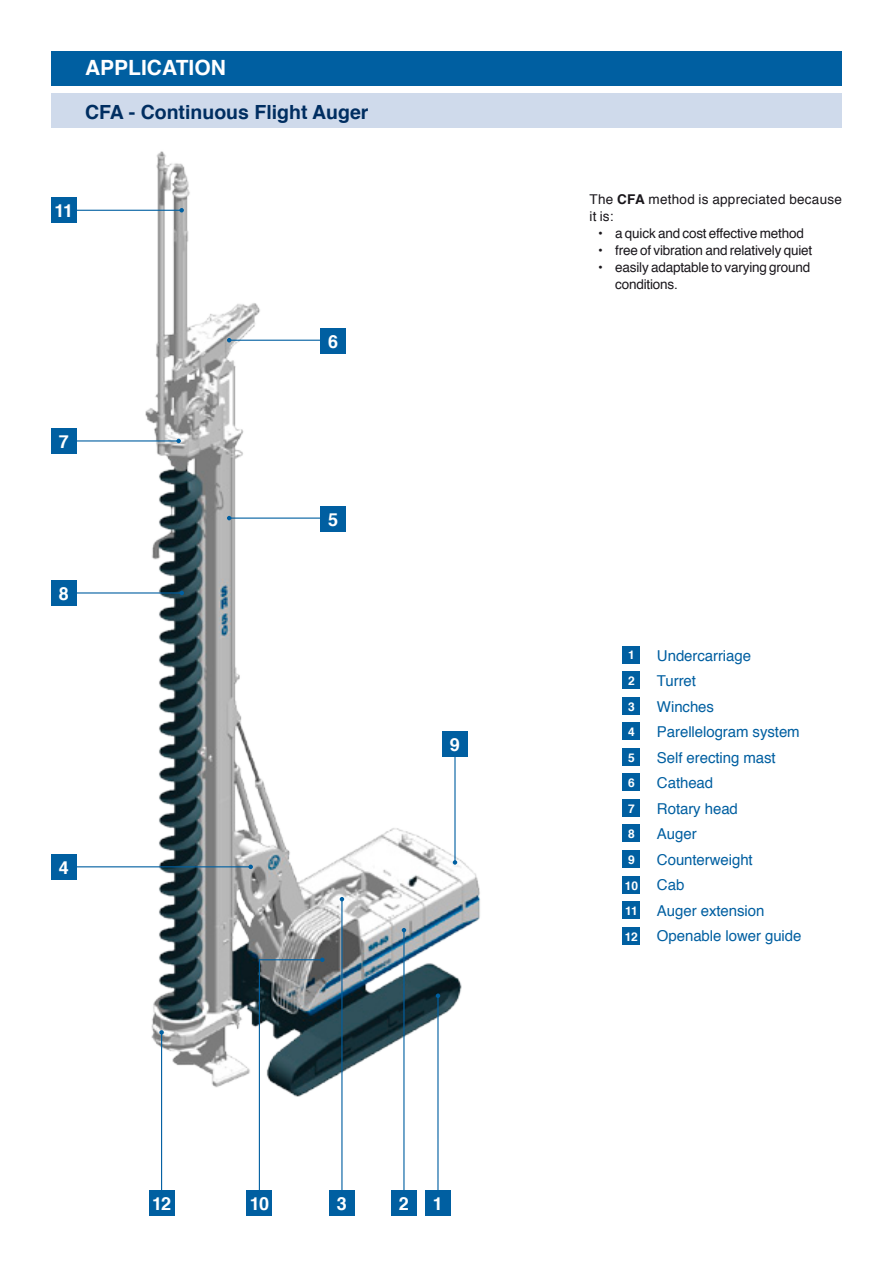
<style>
.page{position:relative;width:893px;height:1263px;background:#fff}
.page>*{position:absolute;margin:0;border:0;box-sizing:border-box;transform-origin:0 0}
.t1{font:700 21px "Helvetica";color:#fff}
.t2{font:700 19.5px "Helvetica";color:#002e61}
.t3{font:700 18px "Helvetica";color:#fff}
.t4{font:15px/25.5px "Helvetica";letter-spacing:-.005em;color:#005fa1}
.t5{font:13.5px/17px "Helvetica";letter-spacing:-.015em;color:#1a171c}
.t6{font:13.5px/17px "Helvetica";letter-spacing:.02em;color:#1a171c}
.t7{font:700 12px/25.5px "Helvetica";color:#fff;text-align:justify}
.s1{font-weight:700}
</style>
<div class="page">
<div style="left:51px;top:51px;width:791px;height:34px;background:#005fa1"></div>
<img style="left:113px;top:151px;width:367px;height:954px">
<div style="left:51px;top:94px;width:791px;height:34px;background:#cfdaeb"></div>
<div style="left:623px;top:646px;width:17px;height:17px;background:#005fa1"></div>
<div style="left:623px;top:748px;width:17px;height:17px;background:#005fa1"></div>
<div style="left:623px;top:697px;width:17px;height:17px;background:#005fa1"></div>
<div style="left:623px;top:799px;width:17px;height:17px;background:#005fa1"></div>
<div style="left:623px;top:850px;width:17px;height:17px;background:#005fa1"></div>
<div style="left:623px;top:672px;width:17px;height:17px;background:#005fa1"></div>
<div style="left:623px;top:774px;width:17px;height:17px;background:#005fa1"></div>
<div style="left:623px;top:723px;width:17px;height:17px;background:#005fa1"></div>
<div style="left:623px;top:825px;width:17px;height:17px;background:#005fa1"></div>
<div style="left:623px;top:876px;width:17px;height:17px;background:#005fa1"></div>
<div style="left:623px;top:901px;width:17px;height:17px;background:#005fa1"></div>
<div style="left:623px;top:927px;width:17px;height:17px;background:#005fa1"></div>
<div style="left:51px;top:580px;width:26px;height:26px;background:#005fa1"></div>
<div style="left:329px;top:1191px;width:26px;height:25px;background:#005fa1"></div>
<div style="left:51px;top:854px;width:26px;height:26px;background:#005fa1"></div>
<div style="left:51px;top:428px;width:26px;height:26px;background:#005fa1"></div>
<div style="left:320px;top:328px;width:26px;height:26px;background:#005fa1"></div>
<div style="left:320px;top:506px;width:26px;height:25px;background:#005fa1"></div>
<div style="left:149px;top:1191px;width:25px;height:25px;background:#005fa1"></div>
<div style="left:442px;top:731px;width:26px;height:26px;background:#005fa1"></div>
<div style="left:247px;top:1191px;width:25px;height:25px;background:#005fa1"></div>
<div style="left:391px;top:1191px;width:26px;height:25px;background:#005fa1"></div>
<div style="left:425px;top:1191px;width:26px;height:25px;background:#005fa1"></div>
<div style="left:51px;top:198px;width:26px;height:25px;background:#005fa1"></div>
<hr style="left:77px;top:592px;width:105px;height:1px;background:#005fa1">
<svg style="left:180px;top:591px;width:4px;height:4px"></svg>
<hr style="left:341px;top:899px;width:1px;height:292px;background:#005fa1">
<svg style="left:340px;top:897px;width:4px;height:4px"></svg>
<hr style="left:77px;top:866px;width:174px;height:1px;background:#005fa1">
<svg style="left:248px;top:864px;width:5px;height:5px"></svg>
<hr style="left:77px;top:440px;width:102px;height:1px;background:#005fa1">
<svg style="left:176px;top:439px;width:5px;height:4px"></svg>
<hr style="left:229px;top:340px;width:91px;height:1px;background:#005fa1">
<svg style="left:227px;top:338px;width:4px;height:4px"></svg>
<hr style="left:229px;top:517px;width:91px;height:2px;background:#005fa1">
<svg style="left:227px;top:516px;width:4px;height:4px"></svg>
<hr style="left:161px;top:1032px;width:1px;height:161px;background:#005fa1">
<svg style="left:159px;top:1030px;width:5px;height:5px"></svg>
<hr style="left:454px;top:752px;width:2px;height:110px;background:#005fa1">
<svg style="left:453px;top:860px;width:4px;height:5px"></svg>
<svg style="left:258px;top:957px;width:67px;height:234px"></svg>
<hr style="left:403px;top:930px;width:1px;height:263px;background:#005fa1">
<svg style="left:402px;top:928px;width:4px;height:4px"></svg>
<hr style="left:437px;top:996px;width:2px;height:197px;background:#005fa1">
<svg style="left:436px;top:993px;width:4px;height:5px"></svg>
<hr style="left:77px;top:210px;width:105px;height:1px;background:#005fa1">
<svg style="left:179px;top:208px;width:5px;height:4px"></svg>
<h1 class="t1" style="left:85px;top:51px;width:29px">Application</h1>
<h2 class="t2" style="left:85px;top:96px;width:285px">CFA - Continuous Flight Auger</h2>
<p class="t3" style="left:54px;top:196px;width:20px">11</p>
<p class="t6" style="left:590px;top:191px;width:254px">The <span class="s1">CFA</span> method is appreciated because it is:</p>
<p class="t5" style="left:598px;top:225px;width:207px">• a quick and cost effective method</p>
<p class="t5" style="left:598px;top:242px;width:216px">• free of vibration and relatively quiet</p>
<p class="t5" style="left:615px;top:259px;width:197px;text-indent:-17px">• easily adaptable to varying ground conditions.</p>
<p class="t3" style="left:59px;top:427px;width:12px">7</p>
<p class="t3" style="left:59px;top:579px;width:12px">8</p>
<p class="t3" style="left:59px;top:853px;width:12px">4</p>
<p class="t3" style="left:328px;top:327px;width:12px">6</p>
<p class="t3" style="left:328px;top:505px;width:12px">5</p>
<p class="t3" style="left:450px;top:730px;width:12px">9</p>
<p class="t3" style="left:152px;top:1189px;width:21px">12</p>
<p class="t3" style="left:250px;top:1189px;width:21px">10</p>
<p class="t3" style="left:399px;top:1189px;width:12px">2</p>
<p class="t3" style="left:433px;top:1189px;width:12px">1</p>
<p class="t3" style="left:337px;top:1189px;width:12px">3</p>
<p class="t7" style="left:628px;top:642px;width:8px">1</p>
<p class="t7" style="left:628px;top:668px;width:8px">2</p>
<p class="t7" style="left:628px;top:694px;width:8px">3</p>
<p class="t7" style="left:628px;top:720px;width:8px">4</p>
<p class="t7" style="left:628px;top:745px;width:8px">5</p>
<p class="t7" style="left:628px;top:771px;width:8px">6</p>
<p class="t7" style="left:628px;top:796px;width:8px">7</p>
<p class="t7" style="left:628px;top:822px;width:8px">8</p>
<p class="t7" style="left:628px;top:847px;width:8px">9</p>
<p class="t7" style="left:625px;top:873px;width:15px">10<br>11<br>12</p>
<p class="t4" style="left:657px;top:643px;width:146px">Undercarriage<br>Turret<br>Winches<br>Parellelogram system<br>Self erecting mast<br>Cathead<br>Rotary head<br>Auger<br>Counterweight<br>Cab<br>Auger extension<br>Openable lower guide</p>
</div>
